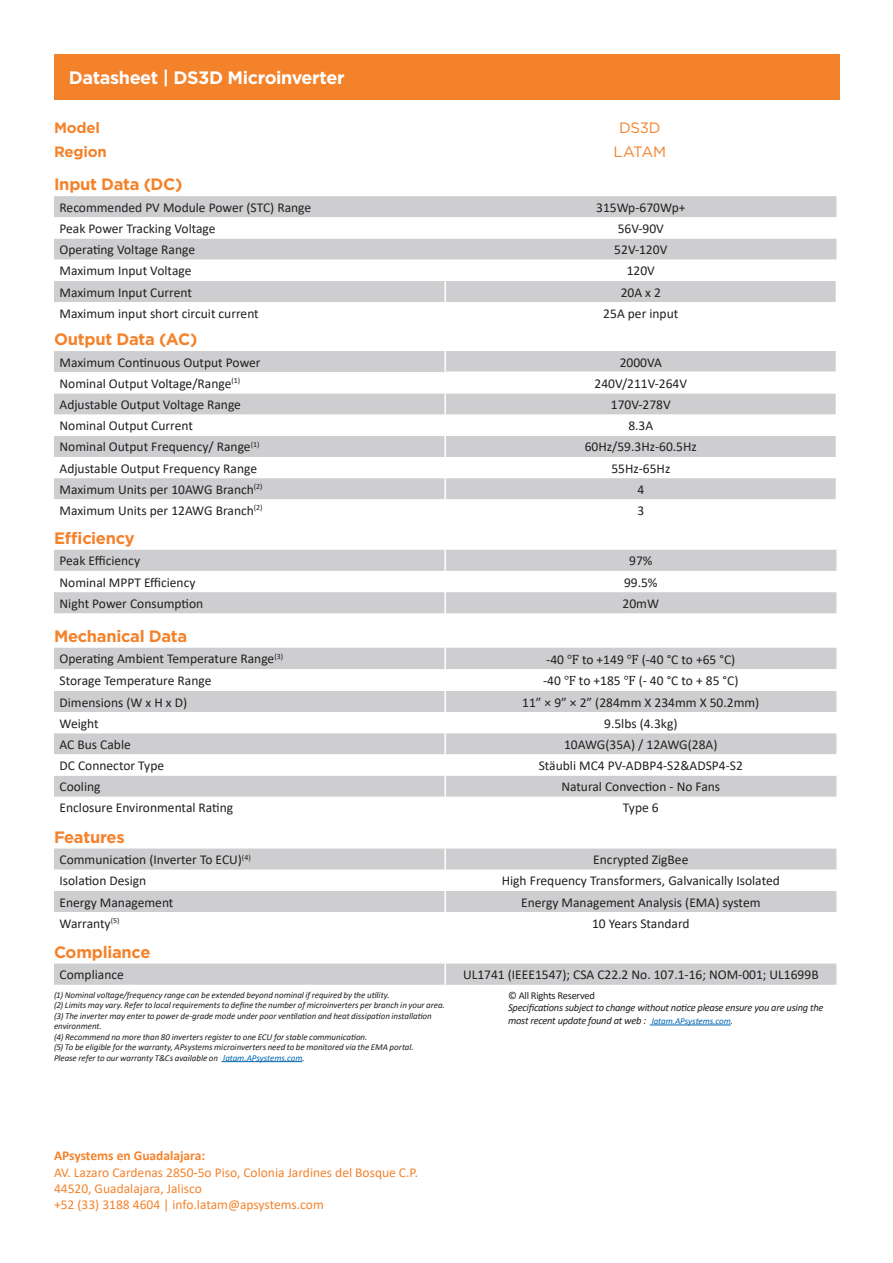
<style>
.page{position:relative;width:893px;height:1263px;background:#fff}
.page>*{position:absolute;margin:0;border:0;box-sizing:border-box;transform-origin:0 0}
.t1{font:700 18px "Gotham";letter-spacing:-.025em;color:#fff}
.t2{font:700 16.5px "Gotham";letter-spacing:-.015em;color:#f4822b}
.t3{font:700 15px "Gotham";letter-spacing:-.015em;color:#f4822b}
.t4{font:15px "Gotham";letter-spacing:-.015em;color:#f4822b}
.t5{font:13.5px "Calibri";color:#231f20}
.t6{font:13.5px/16.2px "Calibri";color:#f4822b}
.t7{font:700 13.5px "Calibri";color:#f4822b}
.t8{font:italic 10.5px/12.6px "Calibri";letter-spacing:-.025em;color:#231f20}
.t9{font:10.5px "Calibri";letter-spacing:-.025em;color:#231f20}
.t10{font:italic 9px/10.5px "Calibri";letter-spacing:-.005em;color:#231f20}
.s1{font-family:"Cambria"}
.s2{color:#0166b3}
.s3{font-size:9px;color:#0166b3}
.s4{font-size:9px}
</style>
<div class="page">
<div style="left:54px;top:54px;width:785px;height:46px;background:#f4822b"></div>
<div style="left:54px;top:196px;width:782px;height:21px;background:#cecdd0"></div>
<svg style="left:54px;top:238px;width:782px;height:64px;fill:#cecdd0"></svg>
<hr style="left:444px;top:281px;width:2px;height:21px;background:#fff">
<div style="left:54px;top:351px;width:782px;height:21px;background:#cecdd0"></div>
<svg style="left:54px;top:393px;width:782px;height:106px;fill:#cecdd0"></svg>
<hr style="left:444px;top:371px;width:393px;height:2px;background:#fff">
<hr style="left:444px;top:351px;width:2px;height:20px;background:#fff">
<hr style="left:444px;top:393px;width:2px;height:22px;background:#fff">
<hr style="left:444px;top:415px;width:2px;height:21px;background:#fff">
<hr style="left:444px;top:436px;width:2px;height:21px;background:#fff">
<hr style="left:444px;top:478px;width:2px;height:21px;background:#fff">
<div style="left:54px;top:648px;width:782px;height:21px;background:#cecdd0"></div>
<svg style="left:54px;top:691px;width:782px;height:106px;fill:#cecdd0"></svg>
<hr style="left:444px;top:648px;width:2px;height:21px;background:#fff">
<hr style="left:444px;top:691px;width:2px;height:21px;background:#fff">
<hr style="left:444px;top:712px;width:2px;height:21px;background:#fff">
<hr style="left:444px;top:733px;width:2px;height:21px;background:#fff">
<hr style="left:444px;top:754px;width:2px;height:22px;background:#fff">
<hr style="left:444px;top:776px;width:2px;height:21px;background:#fff">
<div style="left:54px;top:550px;width:782px;height:63px;background:#cecdd0"></div>
<svg style="left:54px;top:571px;width:782px;height:21px"></svg>
<hr style="left:444px;top:550px;width:2px;height:21px;background:#fff">
<hr style="left:444px;top:571px;width:2px;height:21px;background:#fff">
<hr style="left:444px;top:592px;width:2px;height:21px;background:#fff">
<svg style="left:54px;top:848px;width:782px;height:22px;background:#d0cfd2"></svg>
<div style="left:54px;top:891px;width:782px;height:21px;background:#cecdd0"></div>
<hr style="left:444px;top:848px;width:2px;height:22px;background:#fff">
<hr style="left:444px;top:891px;width:2px;height:21px;background:#fff">
<svg style="left:54px;top:963px;width:782px;height:22px;background:#cfced1"></svg>
<hr style="left:444px;top:963px;width:2px;height:22px;background:#fff">
<hr style="left:221px;top:1061px;width:81px;height:1px;background:#0166b3">
<hr style="left:650px;top:1025px;width:81px;height:1px;background:#0166b3">
<p class="t1" style="left:69px;top:66px;width:277px">Datasheet | DS3D Microinverter</p>
<p class="t3" style="left:54px;top:118px;width:48px">Model</p>
<p class="t4" style="left:619px;top:118px;width:43px">DS3D</p>
<p class="t3" style="left:54px;top:142px;width:54px">Region</p>
<p class="t4" style="left:614px;top:142px;width:54px">LATAM</p>
<p class="t2" style="left:54px;top:173px;width:130px">Input Data (DC)</p>
<p class="t5" style="left:60px;top:198px;width:253px">Recommended PV Module Power (STC) Range</p>
<p class="t5" style="left:596px;top:198px;width:91px">315Wp-670Wp+</p>
<p class="t5" style="left:60px;top:219px;width:158px">Peak Power Tracking Voltage</p>
<p class="t5" style="left:618px;top:219px;width:48px">56V-90V</p>
<p class="t5" style="left:60px;top:240px;width:137px">Operating Voltage Range</p>
<p class="t5" style="left:614px;top:240px;width:54px">52V-120V</p>
<p class="t5" style="left:60px;top:261px;width:133px">Maximum Input Voltage</p>
<p class="t5" style="left:627px;top:261px;width:30px">120V</p>
<p class="t5" style="left:60px;top:283px;width:134px">Maximum Input Current</p>
<p class="t5" style="left:621px;top:283px;width:42px">20A x 2</p>
<p class="t5" style="left:60px;top:304px;width:201px">Maximum input short circuit current</p>
<p class="t5" style="left:603px;top:304px;width:77px">25A per input</p>
<p class="t2" style="left:54px;top:328px;width:145px">Output Data (AC)</p>
<p class="t5" style="left:60px;top:353px;width:203px">Maximum Continuous Output Power</p>
<p class="t5" style="left:620px;top:353px;width:44px">2000VA</p>
<p class="t5" style="left:60px;top:374px;width:182px">Nominal Output Voltage/Range<sup>(1)</sup></p>
<p class="t5" style="left:595px;top:374px;width:94px">240V/211V-264V</p>
<p class="t5" style="left:60px;top:395px;width:183px">Adjustable Output Voltage Range</p>
<p class="t5" style="left:611px;top:395px;width:61px">170V-278V</p>
<p class="t5" style="left:60px;top:416px;width:135px">Nominal Output Current</p>
<p class="t5" style="left:628px;top:416px;width:26px">8.3A</p>
<p class="t5" style="left:60px;top:438px;width:201px">Nominal Output Frequency/ Range<sup>(1)</sup></p>
<p class="t5" style="left:585px;top:438px;width:114px">60Hz/59.3Hz-60.5Hz</p>
<p class="t5" style="left:60px;top:459px;width:199px">Adjustable Output Frequency Range</p>
<p class="t5" style="left:611px;top:459px;width:60px">55Hz-65Hz</p>
<p class="t5" style="left:60px;top:480px;width:205px">Maximum Units per 10AWG Branch<sup>(2)</sup></p>
<p class="t5" style="left:637px;top:480px;width:8px">4</p>
<p class="t5" style="left:60px;top:501px;width:205px">Maximum Units per 12AWG Branch<sup>(2)</sup></p>
<p class="t5" style="left:637px;top:501px;width:8px">3</p>
<p class="t2" style="left:54px;top:527px;width:82px">Efficiency</p>
<p class="t5" style="left:60px;top:551px;width:82px">Peak Efficiency</p>
<p class="t5" style="left:629px;top:551px;width:25px">97%</p>
<p class="t5" style="left:60px;top:573px;width:138px">Nominal MPPT Efficiency</p>
<p class="t5" style="left:624px;top:573px;width:35px">99.5%</p>
<p class="t5" style="left:60px;top:594px;width:145px">Night Power Consumption</p>
<p class="t5" style="left:623px;top:594px;width:38px">20mW</p>
<p class="t2" style="left:54px;top:625px;width:135px">Mechanical Data</p>
<p class="t5" style="left:60px;top:649px;width:225px">Operating Ambient Temperature Range<sup>(3)</sup></p>
<p class="t5" style="left:546px;top:650px;width:191px">-40 <span class="s1">℉</span> to +149 <span class="s1">℉</span> (-40 °C to +65 °C)</p>
<p class="t5" style="left:60px;top:671px;width:153px">Storage Temperature Range</p>
<p class="t5" style="left:543px;top:671px;width:197px">-40 <span class="s1">℉</span> to +185 <span class="s1">℉</span> (- 40 °C to + 85 °C)</p>
<p class="t5" style="left:60px;top:693px;width:129px">Dimensions (W x H x D)</p>
<p class="t5" style="left:522px;top:693px;width:239px">11” × 9” × 2” (284mm X 234mm X 50.2mm)</p>
<p class="t5" style="left:60px;top:714px;width:41px">Weight</p>
<p class="t5" style="left:604px;top:714px;width:75px">9.5lbs (4.3kg)</p>
<p class="t5" style="left:60px;top:735px;width:73px">AC Bus Cable</p>
<p class="t5" style="left:564px;top:735px;width:155px">10AWG(35A) / 12AWG(28A)</p>
<p class="t5" style="left:60px;top:756px;width:106px">DC Connector Type</p>
<p class="t5" style="left:539px;top:756px;width:206px">Stäubli MC4 PV-ADBP4-S2&amp;ADSP4-S2</p>
<p class="t5" style="left:60px;top:777px;width:43px">Cooling</p>
<p class="t5" style="left:561px;top:777px;width:160px">Natural Convection - No Fans</p>
<p class="t5" style="left:60px;top:798px;width:175px">Enclosure Environmental Rating</p>
<p class="t5" style="left:623px;top:798px;width:37px">Type 6</p>
<p class="t2" style="left:54px;top:826px;width:72px">Features</p>
<p class="t5" style="left:60px;top:850px;width:193px">Communication (Inverter To ECU)<sup>(4)</sup></p>
<p class="t5" style="left:593px;top:850px;width:97px">Encrypted ZigBee</p>
<p class="t5" style="left:60px;top:871px;width:88px">Isolation Design</p>
<p class="t5" style="left:502px;top:871px;width:280px">High Frequency Transformers, Galvanically Isolated</p>
<p class="t5" style="left:60px;top:893px;width:115px">Energy Management</p>
<p class="t5" style="left:521px;top:893px;width:241px">Energy Management Analysis (EMA) system</p>
<p class="t5" style="left:60px;top:914px;width:61px">Warranty<sup>(5)</sup></p>
<p class="t5" style="left:592px;top:914px;width:99px">10 Years Standard</p>
<p class="t2" style="left:54px;top:941px;width:98px">Compliance</p>
<p class="t5" style="left:60px;top:965px;width:66px">Compliance</p>
<p class="t5" style="left:463px;top:965px;width:357px">UL1741 (IEEE1547); CSA C22.2 No. 107.1-16; NOM-001; UL1699B</p>
<p class="t10" style="left:54px;top:989px;width:337px">(1) Nominal voltage/frequency range can be extended beyond nominal if required by the utility.</p>
<p class="t10" style="left:54px;top:999px;width:392px">(2) Limits may vary. Refer to local requirements to define the number of microinverters per branch in your area.</p>
<p class="t10" style="left:54px;top:1010px;width:379px">(3) The inverter may enter to power de-grade mode under poor ventilation and heat dissipation installation environment.</p>
<p class="t10" style="left:54px;top:1031px;width:315px">(4) Recommend no more than 80 inverters register to one ECU for stable communication.</p>
<p class="t10" style="left:54px;top:1041px;width:361px">(5) To be eligible for the warranty, APsystems microinverters need to be monitored via the EMA portal.<br>Please refer to our warranty T&amp;Cs available on <span class="s2">latam.APsystems.com</span>.</p>
<p class="t9" style="left:508px;top:988px;width:88px">© All Rights Reserved</p>
<p class="t8" style="left:508px;top:1001px;width:317px">Specifications subject to change without notice please ensure you are using the most recent update found at web : <span class="s3">latam.APsystems.com</span><span class="s4">.</span></p>
<p class="t7" style="left:54px;top:1146px;width:153px">APsystems en Guadalajara:</p>
<p class="t6" style="left:54px;top:1164px;width:366px">AV. Lazaro Cardenas 2850-5o Piso, Colonia Jardines del Bosque C.P.<br>44520, Guadalajara, Jalisco</p>
<p class="t6" style="left:54px;top:1196px;width:271px">+52 (33) 3188 4604 | info.latam@apsystems.com</p>
</div>
